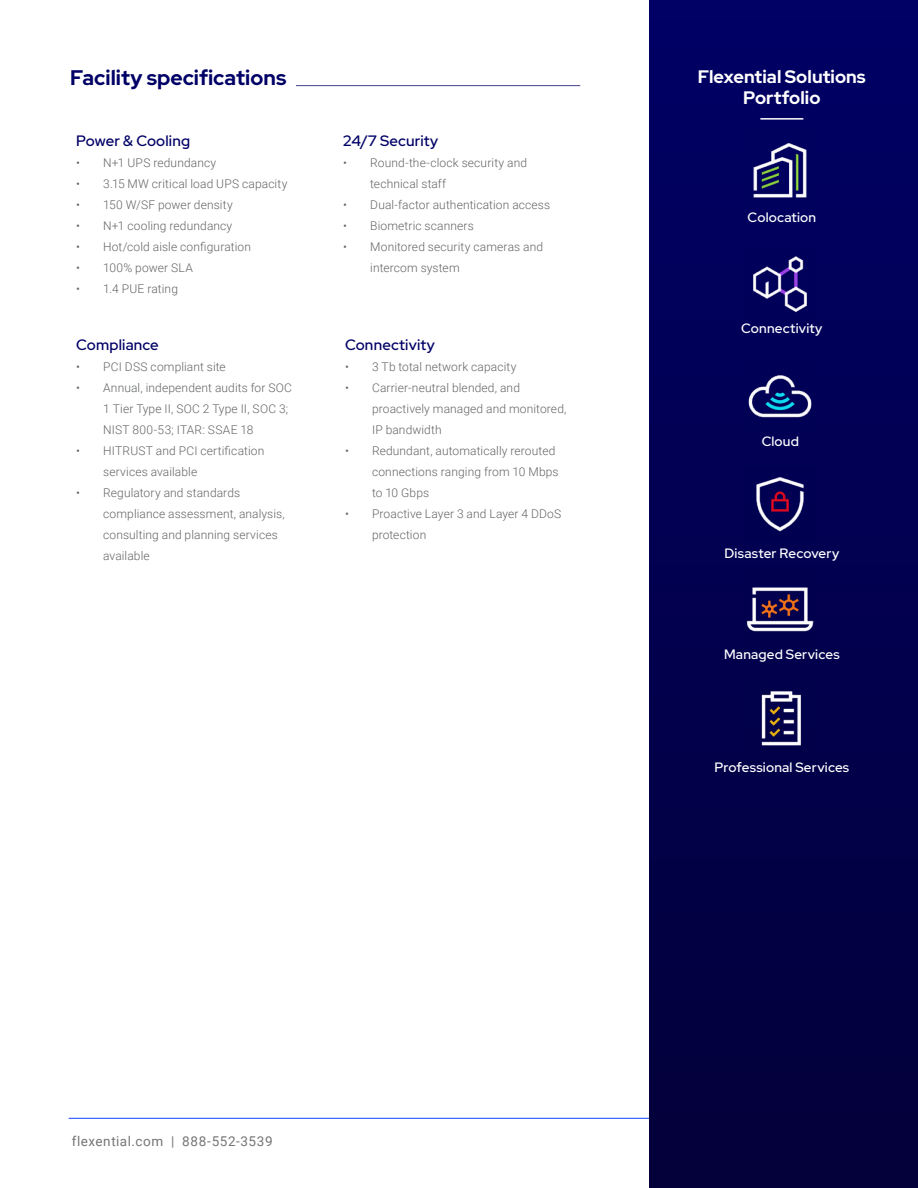
<style>
.page{position:relative;width:918px;height:1188px;background:#fff}
.page>*{position:absolute;margin:0;border:0;box-sizing:border-box;transform-origin:0 0}
.t1{font:700 21px "Red Hat Display";color:#006}
.t2{font:700 18px/21px "Red Hat Display";letter-spacing:.005em;color:#fff;text-align:center}
.t3{font:500 15px "Red Hat Display";letter-spacing:.01em;color:#006}
.t4{font:500 13.5px "Red Hat Display";letter-spacing:.015em;color:#fff}
.t5{font:13.5px "Roboto";letter-spacing:.04em;color:#747575}
.t6{font:300 12px/21px "Roboto";letter-spacing:.01em;color:#636466}
</style>
<div class="page">
<hr style="left:69px;top:1118px;width:580px;height:1px;background:#0c44ff">
<div style="left:649px;top:0;width:269px;height:1188px;background:linear-gradient(to bottom,#000065,#03003a)"></div>
<hr style="left:296px;top:85px;width:284px;height:1px;background:#006">
<img style="left:744px;top:359px;width:73px;height:73px">
<img style="left:744px;top:134px;width:73px;height:73px">
<img style="left:744px;top:248px;width:73px;height:73px">
<img style="left:744px;top:468px;width:73px;height:73px">
<img style="left:744px;top:572px;width:73px;height:73px">
<img style="left:744px;top:681px;width:73px;height:73px">
<hr style="left:760px;top:118px;width:43px;height:2px;background:#fff">
<h1 class="t1" style="left:70px;top:64px;width:218px">Facility specifications</h1>
<p class="t3" style="left:76px;top:131px;width:115px">Power &amp; Cooling</p>
<p class="t6" style="left:76px;top:152px;width:141px">• N+1 UPS redundancy</p>
<p class="t6" style="left:76px;top:173px;width:213px">• 3.15 MW critical load UPS capacity</p>
<p class="t6" style="left:76px;top:194px;width:158px">• 150 W/SF power density</p>
<p class="t6" style="left:76px;top:215px;width:158px">• N+1 cooling redundancy</p>
<p class="t6" style="left:76px;top:236px;width:176px">• Hot/cold aisle configuration</p>
<p class="t6" style="left:76px;top:257px;width:118px">• 100% power SLA</p>
<p class="t6" style="left:76px;top:278px;width:103px">• 1.4 PUE rating</p>
<p class="t3" style="left:76px;top:335px;width:84px">Compliance</p>
<p class="t6" style="left:76px;top:356px;width:151px">• PCI DSS compliant site</p>
<p class="t6" style="left:103px;top:377px;width:190px;text-indent:-27px">• Annual, independent audits for SOC<br>1 Tier Type II, SOC 2 Type II, SOC 3;<br>NIST 800-53; ITAR: SSAE 18</p>
<p class="t6" style="left:103px;top:440px;width:163px;text-indent:-27px">• HITRUST and PCI certification services available</p>
<p class="t6" style="left:103px;top:482px;width:183px;text-indent:-27px">• Regulatory and standards compliance assessment, analysis, consulting and planning services available</p>
<p class="t3" style="left:343px;top:131px;width:96px">24/7 Security</p>
<p class="t6" style="left:370px;top:152px;width:158px;text-indent:-27px">• Round-the-clock security and technical staff</p>
<p class="t6" style="left:343px;top:194px;width:208px">• Dual-factor authentication access</p>
<p class="t6" style="left:343px;top:215px;width:132px">• Biometric scanners</p>
<p class="t6" style="left:370px;top:236px;width:174px;text-indent:-27px">• Monitored security cameras and intercom system</p>
<p class="t3" style="left:345px;top:335px;width:91px">Connectivity</p>
<p class="t6" style="left:345px;top:356px;width:173px">• 3 Tb total network capacity</p>
<p class="t6" style="left:372px;top:377px;width:196px;text-indent:-27px">• Carrier-neutral blended, and proactively managed and monitored,<br>IP bandwidth</p>
<p class="t6" style="left:372px;top:440px;width:188px;text-indent:-27px">• Redundant, automatically rerouted connections ranging from 10 Mbps to 10 Gbps</p>
<p class="t6" style="left:372px;top:503px;width:191px;text-indent:-27px">• Proactive Layer 3 and Layer 4 DDoS protection</p>
<h2 class="t2" style="left:698px;top:66px;width:169px">Flexential Solutions<br>Portfolio</h2>
<p class="t4" style="left:748px;top:208px;width:70px">Colocation</p>
<p class="t4" style="left:741px;top:319px;width:83px">Connectivity</p>
<p class="t4" style="left:762px;top:432px;width:39px">Cloud</p>
<p class="t4" style="left:724px;top:545px;width:116px">Disaster Recovery</p>
<p class="t4" style="left:724px;top:646px;width:117px">Managed Services</p>
<p class="t4" style="left:714px;top:758px;width:136px">Professional Services</p>
<p class="t5" style="left:72px;top:1132px;width:202px">flexential.com | 888-552-3539</p>
</div>
